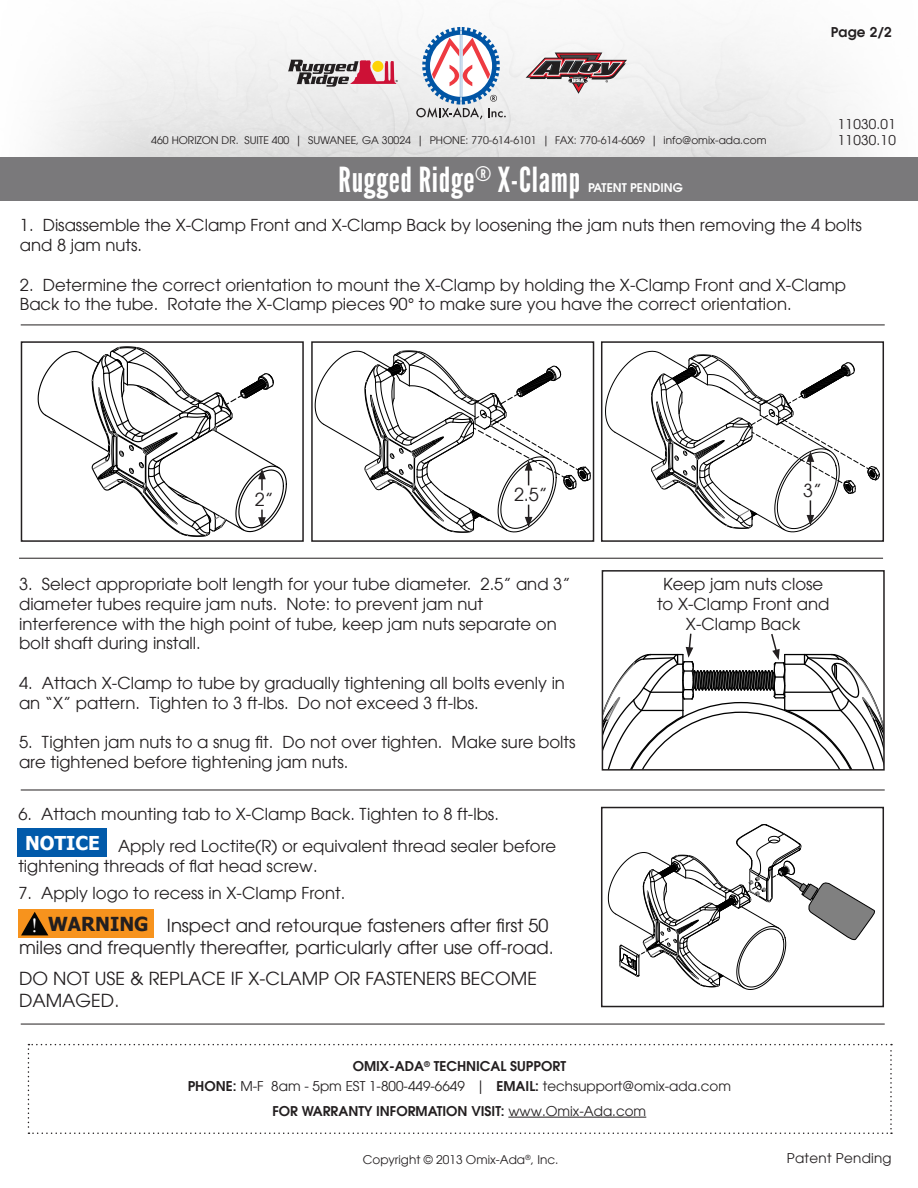
<style>
.page{position:relative;width:918px;height:1188px;background:#fff}
.page>*{position:absolute;margin:0;border:0;box-sizing:border-box;transform-origin:0 0}
.t1{font:34.5px "League Gothic";letter-spacing:.02em;color:#fff}
.t2{font:700 19.35px "Tahoma";color:#231f20}
.t3{font:700 19.05px "Tahoma";color:#fff}
.t4{font:18px/21.6px "Avant Garde LT";color:#231f20;text-align:right}
.t5{font:16.5px/19.8px "Avant Garde LT";color:#231f20}
.t6{font:13.5px "Avant Garde LT";color:#231f20}
.t7{font:600 13.5px "Avant Garde LT";color:#231f20}
.t8{font:13.5px "Avant Garde LT";letter-spacing:.02em;color:#231f20}
.t9{font:12px "Avant Garde LT";color:#231f20}
.t10{font:600 12px "Avant Garde LT";color:#fff}
.t11{font:10.5px "Avant Garde LT";color:#231f20}
.s1{font-weight:600}
.s2{font-weight:400}
</style>
<div class="page">
<svg style="left:416px;top:27px;width:90px;height:92px"></svg>
<svg style="left:526px;top:53px;width:101px;height:41px"></svg>
<svg style="left:288px;top:60px;width:110px;height:27px"></svg>
<div style="left:1px;top:157px;width:917px;height:44px;background:#7a797b"></div>
<svg style="left:28px;top:1044px;width:864px;height:90px"></svg>
<hr style="left:508px;top:1117px;width:138px;height:1px;background:#231f20">
<hr style="left:21px;top:325px;width:864px;height:1px;background:#231f20">
<hr style="left:21px;top:790px;width:864px;height:1px;background:#231f20">
<hr style="left:19px;top:558px;width:864px;height:1px;background:#231f20">
<hr style="left:21px;top:1024px;width:864px;height:1px;background:#231f20">
<div style="left:601px;top:341px;width:283px;height:201px;border:2px solid #231f20"></div>
<svg style="left:608px;top:824px;width:267px;height:166px"></svg>
<div style="left:601px;top:807px;width:283px;height:200px;border:2px solid #231f20"></div>
<div style="left:602px;top:570px;width:283px;height:201px;border:2px solid #231f20"></div>
<div style="left:311px;top:341px;width:283px;height:201px;border:2px solid #231f20"></div>
<div style="left:21px;top:341px;width:283px;height:201px;border:2px solid #231f20"></div>
<svg style="left:37px;top:346px;width:250px;height:191px"></svg>
<svg style="left:314px;top:350px;width:277px;height:183px"></svg>
<svg style="left:605px;top:350px;width:275px;height:183px"></svg>
<svg style="left:602px;top:632px;width:282px;height:138px"></svg>
<div style="left:18px;top:909px;width:135px;height:29px;background:#f7931d"></div>
<div style="left:18px;top:828px;width:89px;height:29px;background:#015aaa"></div>
<svg style="left:21px;top:912px;width:27px;height:23px"></svg>
<p class="t11" style="left:151px;top:134px;width:617px">460 HORIZON DR. SUITE 400 | SUWANEE, GA 30024 | PHONE: 770-614-6101 | FAX: 770-614-6069 | info@omix-ada.com</p>
<p class="t1" style="left:339px;top:160px;width:243px">Rugged Ridge<sup>®</sup> X-Clamp</p>
<p class="t10" style="left:588px;top:180px;width:96px">PATENT PENDING</p>
<p class="t7" style="left:831px;top:23px;width:63px">Page 2/2</p>
<p class="t6" style="left:838px;top:116px;width:59px">11030.01</p>
<p class="t6" style="left:838px;top:132px;width:59px">11030.10</p>
<p class="t5" style="left:20px;top:215px;width:844px">1. Disassemble the X-Clamp Front and X-Clamp Back by loosening the jam nuts then removing the 4 bolts and 8 jam nuts.</p>
<p class="t5" style="left:20px;top:275px;width:828px">2. Determine the correct orientation to mount the X-Clamp by holding the X-Clamp Front and X-Clamp<br>Back to the tube. Rotate the X-Clamp pieces 90° to make sure you have the correct orientation.</p>
<p class="t4" style="left:255px;top:489px;width:20px">2”</p>
<p class="t4" style="left:514px;top:484px;width:35px">2.5”</p>
<p class="t4" style="left:803px;top:480px;width:20px">3”</p>
<p class="t5" style="left:19px;top:574px;width:553px">3. Select appropriate bolt length for your tube diameter. 2.5” and 3” diameter tubes require jam nuts. Note: to prevent jam nut</p>
<p class="t5" style="left:19px;top:614px;width:539px">interference with the high point of tube, keep jam nuts separate on bolt shaft during install.</p>
<p class="t5" style="left:19px;top:673px;width:548px">4. Attach X-Clamp to tube by gradually tightening all bolts evenly in an “X” pattern. Tighten to 3 ft-lbs. Do not exceed 3 ft-lbs.</p>
<p class="t5" style="left:19px;top:732px;width:558px">5. Tighten jam nuts to a snug fit. Do not over tighten. Make sure bolts are tightened before tightening jam nuts.</p>
<p class="t5" style="left:18px;top:804px;width:482px">6. Attach mounting tab to X-Clamp Back. Tighten to 8 ft-lbs.</p>
<p class="t5" style="left:18px;top:836px;width:540px;text-indent:100px">Apply red Loctite(R) or equivalent thread sealer before tightening threads of flat head screw.</p>
<p class="t5" style="left:18px;top:883px;width:328px">7. Apply logo to recess in X-Clamp Front.</p>
<p class="t3" style="left:25px;top:829px;width:76px">NOTICE</p>
<p class="t2" style="left:48px;top:910px;width:102px">WARNING</p>
<p class="t4" style="left:19px;top:915px;width:536px">Inspect and retourque fasteners after first 50<br>miles and frequently thereafter, particularly after use off-road.</p>
<p class="t4" style="left:19px;top:968px;width:520px">DO NOT USE &amp; REPLACE IF X-CLAMP OR FASTENERS BECOME</p>
<p class="t4" style="left:19px;top:989px;width:102px">DAMAGED.</p>
<p class="t5" style="left:657px;top:574px;width:174px;text-align:center">Keep jam nuts close to X-Clamp Front and<br>X-Clamp Back</p>
<p class="t7" style="left:353px;top:1058px;width:215px">OMIX-ADA<sup>®</sup> TECHNICAL SUPPORT</p>
<p class="t6" style="left:188px;top:1078px;width:545px"><span class="s1">PHONE:</span> M-F 8am - 5pm EST 1-800-449-6649 | <span class="s1">EMAIL:</span> techsupport@omix-ada.com</p>
<p class="t7" style="left:272px;top:1102px;width:375px">FOR WARRANTY INFORMATION VISIT: <span class="s2">www.Omix-Ada.com</span></p>
<p class="t9" style="left:363px;top:1153px;width:197px">Copyright © 2013 Omix-Ada<sup>®</sup>, Inc.</p>
<p class="t8" style="left:787px;top:1151px;width:106px">Patent Pending</p>
</div>
